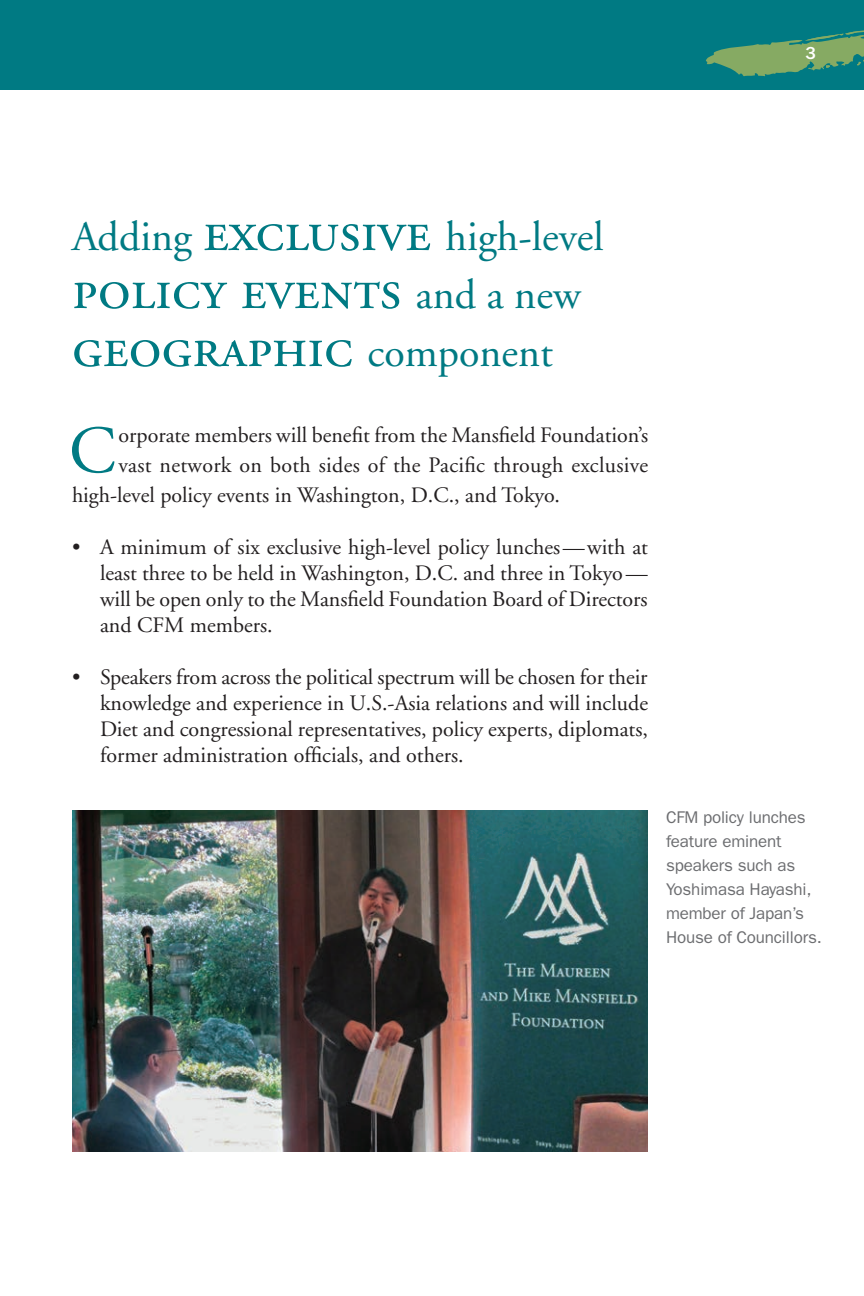
<style>
.page{position:relative;width:864px;height:1296px;background:#fff}
.page>*{position:absolute;margin:0;border:0;box-sizing:border-box;transform-origin:0 0}
.t1{font:67.2px "Adobe Garamond";color:#007a83}
.t2{font:58px/58px "Adobe Garamond Regular SC";color:#007a83}
.t3{font:42px "Adobe Garamond";color:#007a83}
.t4{font:22px/26px "Adobe Garamond";color:#231f20;text-align:justify}
.t5{font:500 18px "Franklin Gothic";color:#fff}
.t6{font:17px/24px "Franklin Gothic";letter-spacing:-.01em;color:#6c6d70}
.s1{font-family:"Adobe Garamond Regular SC";font-size:58px}
.s2{font-family:"Adobe Garamond";font-size:42px}
</style>
<div class="page">
<div style="left:0;top:0;width:864px;height:90px;background:#007a83"></div>
<svg style="left:706px;top:30px;width:158px;height:47px"></svg>
<img style="left:72px;top:810px;width:576px;height:342px">
<p class="t5" style="left:805px;top:43px;width:12px">3</p>
<h3 class="t3" style="left:72px;top:214px;width:533px">Adding <span class="s1">exclusive</span> high-level</h3>
<h2 class="t2" style="left:72px;top:262px;width:510px">policy events <span class="s2">and a new </span>geographic <span class="s2">component</span></h2>
<h1 class="t1" style="left:69px;top:415px;width:48px">C</h1>
<p class="t4" style="left:119px;top:423px;width:531px">orporate members will benefit from the Mansfield Foundation’s</p>
<p class="t4" style="left:119px;top:453px;width:531px">vast network on both sides of the Pacific through exclusive</p>
<p class="t4" style="left:72px;top:483px;width:489px">high-level policy events in Washington, D.C., and Tokyo.</p>
<p class="t4" style="left:100px;top:535px;width:549px;text-indent:-28px">• A minimum of six exclusive high-level policy lunches—with at least three to be held in Washington, D.C. and three in Tokyo — will be open only to the Mansfield Foundation Board of Directors and CFM members.</p>
<p class="t4" style="left:100px;top:665px;width:550px;text-indent:-28px">• Speakers from across the political spectrum will be chosen for their knowledge and experience in U.S.-Asia relations and will include Diet and congressional representatives, policy experts, diplomats, former administration officials, and others.</p>
<p class="t6" style="left:666px;top:805px;width:157px">CFM policy lunches feature eminent speakers such as<br>Yoshimasa Hayashi, member of Japan’s<br>House of Councillors.</p>
</div>
